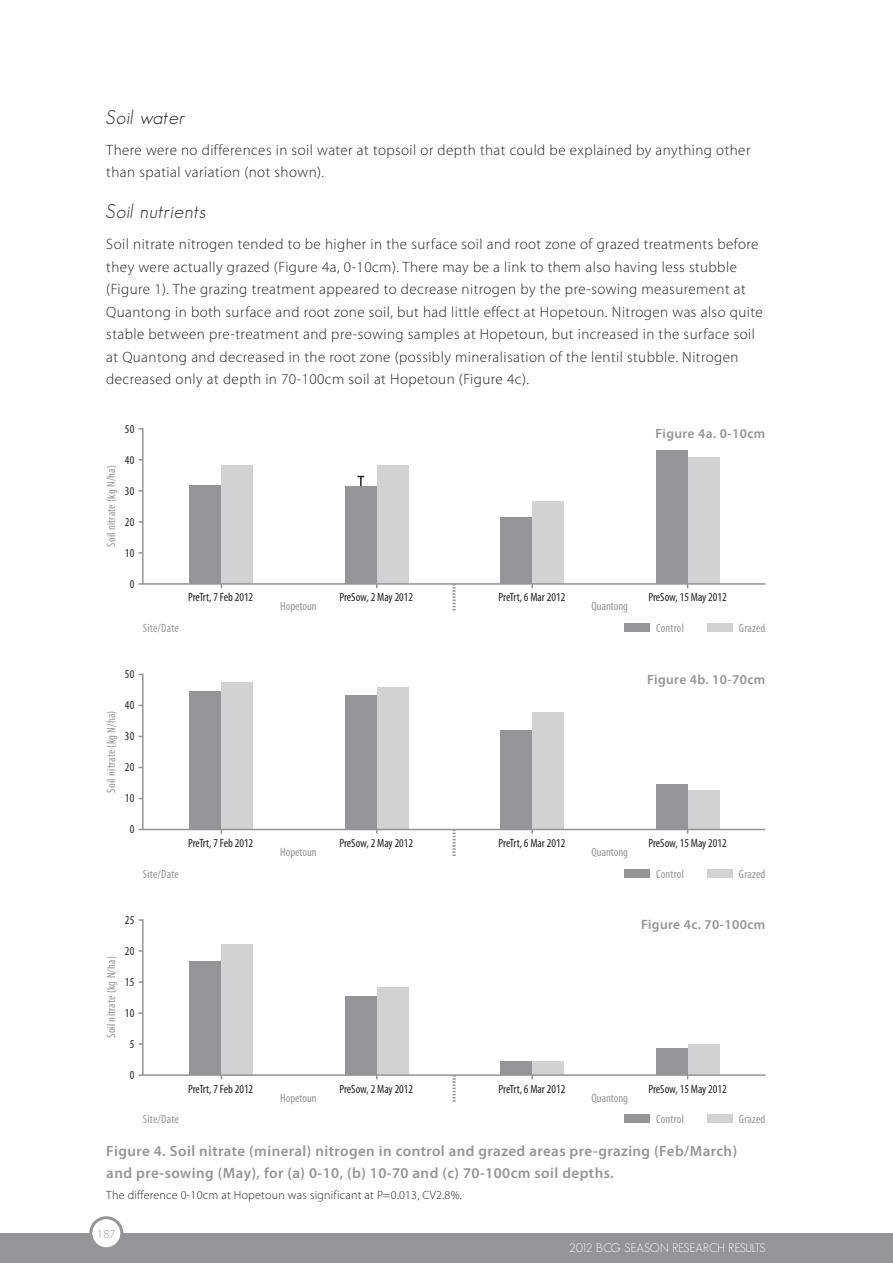
<style>
.page{position:relative;width:893px;height:1263px;background:#fff}
.page>*{position:absolute;margin:0;border:0;box-sizing:border-box;transform-origin:0 0}
.t1{font:italic 300 19.5px "Geosans";letter-spacing:.03em;color:#231f20}
.t2{font:300 15px/22.5px "Myriad Pro";letter-spacing:.03em;color:#231f20}
.t3{font:600 15px/22.5px "Myriad Pro";letter-spacing:.03em;color:#939598}
.t4{font:600 13.5px "Myriad Pro";letter-spacing:.03em;color:#939598}
.t5{font:condensed 12px "Myriad Pro";color:#231f20}
.t6{font:condensed 12px "Myriad Pro";letter-spacing:.01em;color:#939598}
.t7{font:300 12px "Myriad Pro";letter-spacing:.02em;color:#231f20}
.t8{font:300 12px "Geosans";letter-spacing:-.015em;color:#fff}
.t9{font:300 12px "Myriad Pro";color:#939598}
</style>
<div class="page">
<div style="left:0;top:1233px;width:893px;height:30px;background:#939598"></div>
<div style="left:91px;top:1218px;width:31px;height:31px;background:#fff;border-radius:50%"></div>
<div style="left:89px;top:1216px;width:34px;height:34px;border:3px solid #939598;border-radius:50%"></div>
<svg style="left:453px;top:585px;width:3px;height:25px"></svg>
<div style="left:624px;top:623px;width:26px;height:9px;background:#939598"></div>
<div style="left:707px;top:623px;width:25px;height:9px;background:#d1d2d4"></div>
<hr style="left:142px;top:428px;width:2px;height:156px;background:#939598">
<div style="left:656px;top:450px;width:32px;height:134px;background:#939598"></div>
<div style="left:688px;top:457px;width:31px;height:127px;background:#d1d2d4"></div>
<div style="left:189px;top:485px;width:32px;height:99px;background:#939598"></div>
<div style="left:221px;top:465px;width:32px;height:119px;background:#d1d2d4"></div>
<div style="left:377px;top:465px;width:32px;height:119px;background:#d1d2d4"></div>
<div style="left:500px;top:517px;width:32px;height:67px;background:#939598"></div>
<div style="left:532px;top:501px;width:32px;height:83px;background:#d1d2d4"></div>
<svg style="left:453px;top:830px;width:3px;height:26px"></svg>
<div style="left:624px;top:869px;width:26px;height:8px;background:#939598"></div>
<div style="left:707px;top:869px;width:25px;height:8px;background:#d1d2d4"></div>
<hr style="left:142px;top:674px;width:2px;height:155px;background:#939598">
<div style="left:656px;top:784px;width:32px;height:45px;background:#939598"></div>
<div style="left:688px;top:790px;width:31px;height:39px;background:#d1d2d4"></div>
<div style="left:189px;top:691px;width:32px;height:138px;background:#939598"></div>
<div style="left:221px;top:682px;width:32px;height:147px;background:#d1d2d4"></div>
<div style="left:345px;top:695px;width:32px;height:134px;background:#939598"></div>
<div style="left:377px;top:686px;width:32px;height:143px;background:#d1d2d4"></div>
<div style="left:500px;top:730px;width:32px;height:99px;background:#939598"></div>
<div style="left:532px;top:712px;width:32px;height:117px;background:#d1d2d4"></div>
<svg style="left:453px;top:1076px;width:3px;height:25px"></svg>
<div style="left:624px;top:1114px;width:26px;height:9px;background:#939598"></div>
<div style="left:707px;top:1114px;width:25px;height:9px;background:#d1d2d4"></div>
<hr style="left:142px;top:919px;width:2px;height:156px;background:#939598">
<div style="left:656px;top:1048px;width:32px;height:27px;background:#939598"></div>
<div style="left:688px;top:1044px;width:31px;height:31px;background:#d1d2d4"></div>
<div style="left:189px;top:962px;width:32px;height:113px;background:#939598"></div>
<div style="left:221px;top:944px;width:32px;height:131px;background:#d1d2d4"></div>
<div style="left:345px;top:996px;width:32px;height:79px;background:#939598"></div>
<div style="left:377px;top:987px;width:32px;height:88px;background:#d1d2d4"></div>
<div style="left:500px;top:1061px;width:32px;height:14px;background:#939598"></div>
<div style="left:532px;top:1061px;width:32px;height:14px;background:#d1d2d4"></div>
<hr style="left:360px;top:476px;width:2px;height:34px;background:#231f20">
<div style="left:345px;top:487px;width:32px;height:97px;background:#939598"></div>
<hr style="left:139px;top:583px;width:626px;height:2px;background:#939598">
<hr style="left:139px;top:829px;width:626px;height:1px;background:#939598">
<hr style="left:139px;top:1074px;width:626px;height:2px;background:#939598">
<h1 class="t1" style="left:106px;top:106px;width:80px">Soil water</h1>
<p class="t2" style="left:106px;top:139px;width:646px">There were no differences in soil water at topsoil or depth that could be explained by anything other than spatial variation (not shown).</p>
<h1 class="t1" style="left:106px;top:201px;width:101px">Soil nutrients</h1>
<p class="t2" style="left:106px;top:233px;width:658px">Soil nitrate nitrogen tended to be higher in the surface soil and root zone of grazed treatments before they were actually grazed (Figure 4a, 0-10cm). There may be a link to them also having less stubble (Figure 1). The grazing treatment appeared to decrease nitrogen by the pre-sowing measurement at Quantong in both surface and root zone soil, but had little effect at Hopetoun. Nitrogen was also quite stable between pre-treatment and pre-sowing samples at Hopetoun, but increased in the surface soil at Quantong and decreased in the root zone (possibly mineralisation of the lentil stubble. Nitrogen decreased only at depth in 70-100cm soil at Hopetoun (Figure 4c).</p>
<p class="t5" style="left:125px;top:421px;width:11px">50</p>
<p class="t5" style="left:125px;top:452px;width:11px">40</p>
<p class="t5" style="left:125px;top:483px;width:11px">30</p>
<p class="t5" style="left:125px;top:514px;width:11px">20</p>
<p class="t5" style="left:125px;top:545px;width:11px">10</p>
<p class="t5" style="left:130px;top:576px;width:6px">0</p>
<p class="t6" style="left:104px;top:547px;width:83px;rotate:-90deg">Soil nitrate (kg N/ha)</p>
<p class="t4" style="left:655px;top:425px;width:111px">Figure 4a. 0-10cm</p>
<p class="t5" style="left:188px;top:590px;width:67px">PreTrt, 7 Feb 2012</p>
<p class="t5" style="left:339px;top:590px;width:75px">PreSow, 2 May 2012</p>
<p class="t5" style="left:499px;top:590px;width:68px">PreTrt, 6 Mar 2012</p>
<p class="t5" style="left:648px;top:590px;width:80px">PreSow, 15 May 2012</p>
<p class="t6" style="left:280px;top:599px;width:38px">Hopetoun</p>
<p class="t6" style="left:591px;top:599px;width:38px">Quantong</p>
<p class="t6" style="left:143px;top:621px;width:38px">Site/Date</p>
<p class="t6" style="left:656px;top:621px;width:29px">Control</p>
<p class="t6" style="left:739px;top:621px;width:28px">Grazed</p>
<p class="t5" style="left:125px;top:667px;width:11px">50</p>
<p class="t5" style="left:125px;top:698px;width:11px">40</p>
<p class="t5" style="left:125px;top:729px;width:11px">30</p>
<p class="t5" style="left:125px;top:760px;width:11px">20</p>
<p class="t5" style="left:125px;top:791px;width:11px">10</p>
<p class="t5" style="left:130px;top:822px;width:6px">0</p>
<p class="t6" style="left:104px;top:792px;width:83px;rotate:-90deg">Soil nitrate (kg N/ha)</p>
<p class="t4" style="left:647px;top:671px;width:120px">Figure 4b. 10-70cm</p>
<p class="t5" style="left:188px;top:836px;width:67px">PreTrt, 7 Feb 2012</p>
<p class="t5" style="left:339px;top:836px;width:75px">PreSow, 2 May 2012</p>
<p class="t5" style="left:499px;top:836px;width:68px">PreTrt, 6 Mar 2012</p>
<p class="t5" style="left:648px;top:836px;width:80px">PreSow, 15 May 2012</p>
<p class="t6" style="left:280px;top:845px;width:38px">Hopetoun</p>
<p class="t6" style="left:591px;top:845px;width:38px">Quantong</p>
<p class="t6" style="left:143px;top:866px;width:38px">Site/Date</p>
<p class="t6" style="left:656px;top:866px;width:29px">Control</p>
<p class="t6" style="left:739px;top:866px;width:28px">Grazed</p>
<p class="t5" style="left:125px;top:912px;width:11px">25</p>
<p class="t5" style="left:125px;top:943px;width:11px">20</p>
<p class="t5" style="left:125px;top:974px;width:11px">15</p>
<p class="t5" style="left:125px;top:1005px;width:11px">10</p>
<p class="t5" style="left:130px;top:1036px;width:6px">5</p>
<p class="t5" style="left:130px;top:1067px;width:6px">0</p>
<p class="t6" style="left:104px;top:1038px;width:83px;rotate:-90deg">Soil nitrate (kg N/ha)</p>
<p class="t4" style="left:641px;top:916px;width:126px">Figure 4c. 70-100cm</p>
<p class="t5" style="left:188px;top:1081px;width:67px">PreTrt, 7 Feb 2012</p>
<p class="t5" style="left:339px;top:1081px;width:75px">PreSow, 2 May 2012</p>
<p class="t5" style="left:499px;top:1081px;width:68px">PreTrt, 6 Mar 2012</p>
<p class="t5" style="left:648px;top:1081px;width:80px">PreSow, 15 May 2012</p>
<p class="t6" style="left:280px;top:1090px;width:38px">Hopetoun</p>
<p class="t6" style="left:591px;top:1090px;width:38px">Quantong</p>
<p class="t6" style="left:143px;top:1112px;width:38px">Site/Date</p>
<p class="t6" style="left:656px;top:1112px;width:29px">Control</p>
<p class="t6" style="left:739px;top:1112px;width:28px">Grazed</p>
<p class="t3" style="left:106px;top:1139px;width:632px">Figure 4. Soil nitrate (mineral) nitrogen in control and grazed areas pre-grazing (Feb/March) and pre-sowing (May), for (a) 0-10, (b) 10-70 and (c) 70-100cm soil depths.</p>
<p class="t7" style="left:106px;top:1188px;width:357px">The difference 0-10cm at Hopetoun was significant at P=0.013, CV2.8%.</p>
<p class="t9" style="left:97px;top:1226px;width:20px">187</p>
<p class="t8" style="left:569px;top:1241px;width:198px">2012 BCG SEASON RESEARCH RESULTS</p>
</div>
